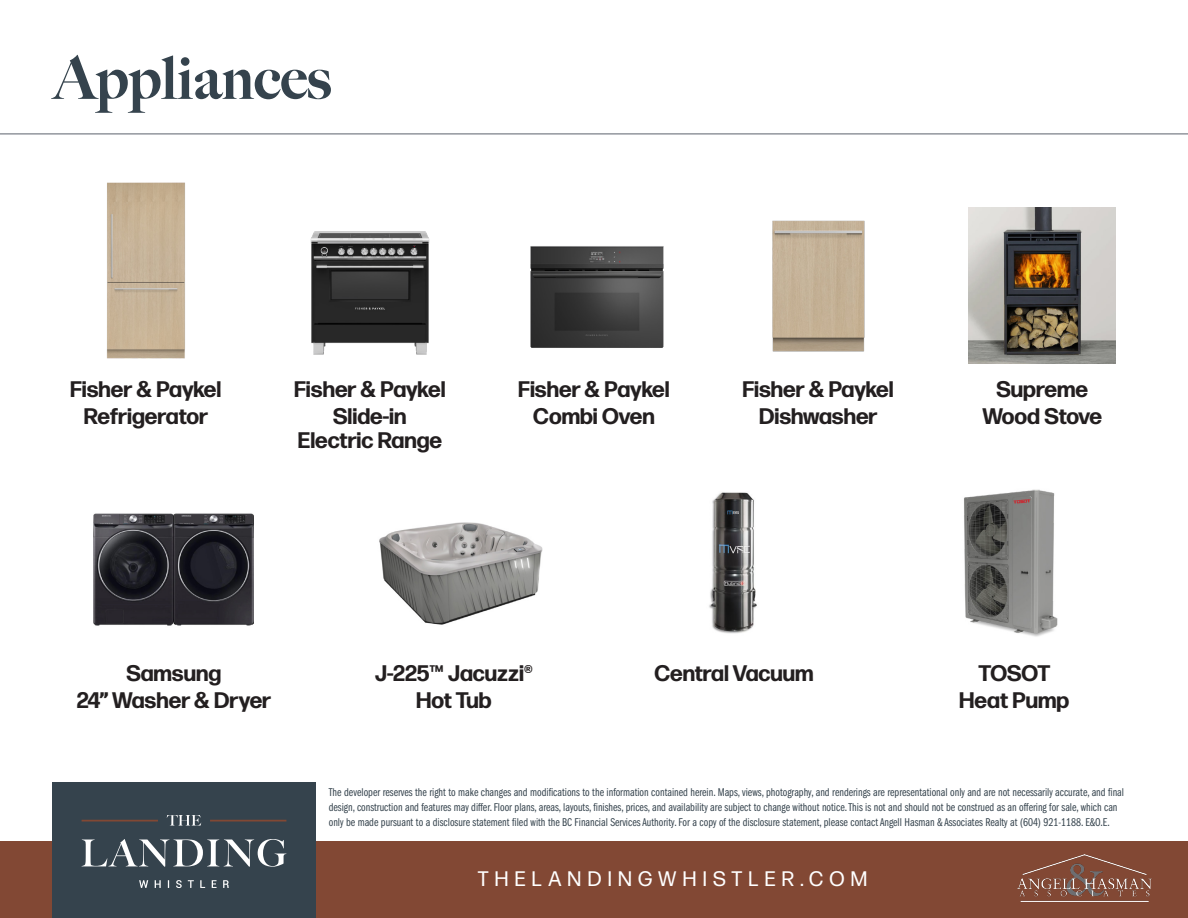
<style>
.page{position:relative;width:1188px;height:918px;background:#fff}
.page>*{position:absolute;margin:0;border:0;box-sizing:border-box;transform-origin:0 0}
.t1{font:900 60px "Big Caslon FB";color:#35434d}
.t2{font:700 22.5px/27px "Forma DJR Deck";color:#231f20;text-align:center}
.t3{font:21px "Forma DJR Deck";letter-spacing:.3em;color:#fff}
.t4{font:11.7px/15px "ITC Franklin Gothic Std Bk Cp";color:#35434d}
</style>
<div class="page">
<div style="left:0;top:841px;width:1188px;height:77px;background:#824834"></div>
<div style="left:52px;top:782px;width:264px;height:136px;background:#35434d"></div>
<hr style="left:82px;top:820px;width:76px;height:2px;background:#824834">
<svg style="left:82px;top:839px;width:204px;height:28px"></svg>
<svg style="left:167px;top:815px;width:34px;height:11px"></svg>
<svg style="left:139px;top:880px;width:90px;height:8px"></svg>
<hr style="left:210px;top:820px;width:76px;height:2px;background:#824834">
<img style="left:1017px;top:854px;width:134px;height:48px">
<img style="left:94px;top:513px;width:160px;height:113px">
<hr style="left:0;top:133px;width:1188px;height:2px;background:#92969d">
<img style="left:969px;top:208px;width:147px;height:156px">
<img style="left:772px;top:220px;width:93px;height:132px">
<img style="left:530px;top:246px;width:134px;height:102px">
<img style="left:310px;top:231px;width:120px;height:124px">
<img style="left:106px;top:182px;width:79px;height:177px">
<img style="left:379px;top:522px;width:164px;height:103px">
<img style="left:709px;top:492px;width:48px;height:142px">
<img style="left:964px;top:489px;width:94px;height:148px">
<p class="t1" style="left:54px;top:42px;width:279px">Appliances</p>
<p class="t2" style="left:70px;top:375px;width:153px">Fisher &amp; Paykel<br>Refrigerator</p>
<p class="t2" style="left:294px;top:375px;width:153px">Fisher &amp; Paykel<br>Slide-in</p>
<p class="t2" style="left:298px;top:426px;width:146px">Electric Range</p>
<p class="t2" style="left:518px;top:375px;width:153px">Fisher &amp; Paykel<br>Combi Oven</p>
<p class="t2" style="left:742px;top:375px;width:153px">Fisher &amp; Paykel<br>Dishwasher</p>
<p class="t2" style="left:997px;top:375px;width:93px">Supreme</p>
<p class="t2" style="left:982px;top:402px;width:121px">Wood Stove</p>
<p class="t2" style="left:77px;top:659px;width:196px">Samsung<br>24” Washer &amp; Dryer</p>
<p class="t2" style="left:375px;top:659px;width:159px">J-225™ Jacuzzi®<br>Hot Tub</p>
<p class="t2" style="left:959px;top:659px;width:112px">TOSOT<br>Heat Pump</p>
<p class="t2" style="left:654px;top:659px;width:161px">Central Vacuum</p>
<p class="t4" style="left:329px;top:785px;width:797px">The developer reserves the right to make changes and modifications to the information contained herein. Maps, views, photography, and renderings are representational only and are not necessarily accurate, and final design, construction and features may differ. Floor plans, areas, layouts, finishes, prices, and availability are subject to change without notice. This is not and should not be construed as an offering for sale, which can only be made pursuant to a disclosure statement filed with the BC Financial Services Authority. For a copy of the disclosure statement, please contact Angell Hasman &amp; Associates Realty at (604) 921-1188. E&amp;O.E.</p>
<h3 class="t3" style="left:478px;top:866px;width:391px">THELANDINGWHISTLER.COM</h3>
</div>
